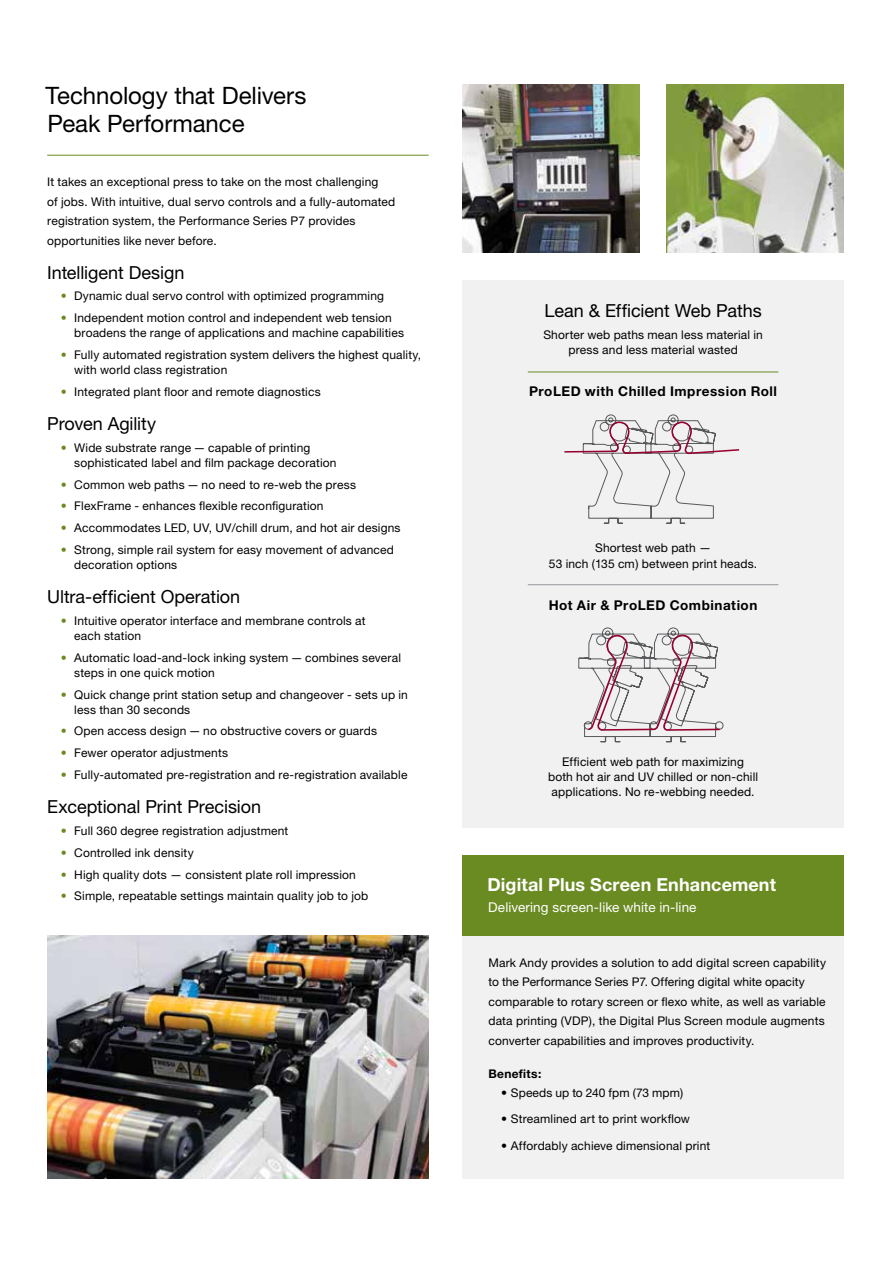
<style>
.page{position:relative;width:893px;height:1263px;background:#fff}
.page>*{position:absolute;margin:0;border:0;box-sizing:border-box;transform-origin:0 0}
.t1{font:24px/28.8px "Helvetica Neue";letter-spacing:-.005em;color:#000}
.t2{font:18px "Helvetica Neue";letter-spacing:-.005em;color:#000}
.t3{font:700 18px "Helvetica Neue";letter-spacing:.005em;color:#fff}
.t4{font:700 13.5px "Helvetica Neue";letter-spacing:.04em;color:#000}
.t5{font:13.5px "Helvetica Neue";letter-spacing:.005em;color:#fff}
.t6{font:12px/15px "Helvetica Neue";letter-spacing:.015em;color:#000}
.t7{font:700 12px "Helvetica Neue";letter-spacing:.025em;color:#000}
.s1{color:#6a8a22}
</style>
<div class="page">
<hr style="left:47px;top:155px;width:382px;height:1px;background:#6a8a22">
<div style="left:462px;top:280px;width:382px;height:548px;background:#f1f1f2"></div>
<svg style="left:578px;top:627px;width:146px;height:116px"></svg>
<hr style="left:528px;top:372px;width:250px;height:1px;background:#6a8a22">
<hr style="left:528px;top:584px;width:250px;height:1px;background:#939598">
<svg style="left:564px;top:414px;width:176px;height:110px"></svg>
<img style="left:667px;top:85px;width:177px;height:167px">
<img style="left:462px;top:85px;width:178px;height:167px">
<img style="left:47px;top:935px;width:381px;height:243px">
<div style="left:462px;top:931px;width:382px;height:247px;background:#f1f1f2"></div>
<div style="left:462px;top:855px;width:382px;height:81px;background:#6a8a22"></div>
<h1 class="t1" style="left:46px;top:80px;width:262px">Technology that Delivers<br>Peak Performance</h1>
<p class="t6" style="left:47px;top:172px;width:350px;line-height:19.5px">It takes an exceptional press to take on the most challenging<br>of jobs. With intuitive, dual servo controls and a fully-automated registration system, the Performance Series P7 provides opportunities like never before.</p>
<h2 class="t2" style="left:47px;top:261px;width:139px">Intelligent Design</h2>
<p class="t6" style="left:61px;top:288px;width:325px"><span class="s1">•</span> Dynamic dual servo control with optimized programming</p>
<p class="t6" style="left:74px;top:310px;width:331px;text-indent:-14px"><span class="s1">•</span> Independent motion control and independent web tension broadens the range of applications and machine capabilities</p>
<p class="t6" style="left:74px;top:347px;width:348px;text-indent:-14px"><span class="s1">•</span> Fully automated registration system delivers the highest quality, with world class registration</p>
<p class="t6" style="left:61px;top:384px;width:261px"><span class="s1">•</span> Integrated plant floor and remote diagnostics</p>
<h2 class="t2" style="left:47px;top:413px;width:110px">Proven Agility</h2>
<p class="t6" style="left:74px;top:440px;width:264px;text-indent:-14px"><span class="s1">•</span> Wide substrate range — capable of printing sophisticated label and film package decoration</p>
<p class="t6" style="left:61px;top:477px;width:297px"><span class="s1">•</span> Common web paths — no need to re-web the press</p>
<p class="t6" style="left:61px;top:498px;width:264px"><span class="s1">•</span> FlexFrame - enhances flexible reconfiguration</p>
<p class="t6" style="left:61px;top:520px;width:341px"><span class="s1">•</span> Accommodates LED, UV, UV/chill drum, and hot air designs</p>
<p class="t6" style="left:74px;top:542px;width:321px;text-indent:-14px"><span class="s1">•</span> Strong, simple rail system for easy movement of advanced decoration options</p>
<h2 class="t2" style="left:47px;top:586px;width:194px">Ultra-efficient Operation</h2>
<p class="t6" style="left:74px;top:613px;width:293px;text-indent:-14px"><span class="s1">•</span> Intuitive operator interface and membrane controls at each station</p>
<p class="t6" style="left:74px;top:650px;width:328px;text-indent:-14px"><span class="s1">•</span> Automatic load-and-lock inking system — combines several steps in one quick motion</p>
<p class="t6" style="left:74px;top:687px;width:335px;text-indent:-14px"><span class="s1">•</span> Quick change print station setup and changeover - sets up in less than 30 seconds</p>
<p class="t6" style="left:61px;top:723px;width:318px"><span class="s1">•</span> Open access design — no obstructive covers or guards</p>
<p class="t6" style="left:61px;top:745px;width:169px"><span class="s1">•</span> Fewer operator adjustments</p>
<p class="t6" style="left:61px;top:767px;width:348px"><span class="s1">•</span> Fully-automated pre-registration and re-registration available</p>
<h2 class="t2" style="left:47px;top:796px;width:215px">Exceptional Print Precision</h2>
<p class="t6" style="left:61px;top:823px;width:229px"><span class="s1">•</span> Full 360 degree registration adjustment</p>
<p class="t6" style="left:61px;top:845px;width:135px"><span class="s1">•</span> Controlled ink density</p>
<p class="t6" style="left:61px;top:867px;width:297px"><span class="s1">•</span> High quality dots — consistent plate roll impression</p>
<p class="t6" style="left:61px;top:888px;width:309px"><span class="s1">•</span> Simple, repeatable settings maintain quality job to job</p>
<h2 class="t2" style="left:545px;top:300px;width:219px">Lean &amp; Efficient Web Paths</h2>
<p class="t6" style="left:543px;top:327px;width:221px;text-align:center">Shorter web paths mean less material in press and less material wasted</p>
<p class="t4" style="left:529px;top:383px;width:249px">ProLED with Chilled Impression Roll</p>
<p class="t6" style="left:549px;top:539px;width:210px;line-height:16.5px;text-align:center">Shortest web path —<br>53 inch (135 cm) between print heads.</p>
<p class="t4" style="left:549px;top:597px;width:210px">Hot Air &amp; ProLED Combination</p>
<p class="t6" style="left:548px;top:754px;width:211px;text-align:center">Efficient web path for maximizing<br>both hot air and UV chilled or non-chill applications. No re-webbing needed.</p>
<h2 class="t3" style="left:487px;top:873px;width:290px">Digital Plus Screen Enhancement</h2>
<p class="t5" style="left:488px;top:899px;width:210px">Delivering screen-like white in-line</p>
<p class="t6" style="left:488px;top:952px;width:339px;line-height:19.5px">Mark Andy provides a solution to add digital screen capability to the Performance Series P7. Offering digital white opacity comparable to rotary screen or flexo white, as well as variable data printing (VDP), the Digital Plus Screen module augments converter capabilities and improves productivity.</p>
<p class="t7" style="left:488px;top:1066px;width:55px">Benefits:</p>
<p class="t6" style="left:501px;top:1085px;width:184px">• Speeds up to 240 fpm (73 mpm)</p>
<p class="t6" style="left:501px;top:1111px;width:190px">• Streamlined art to print workflow</p>
<p class="t6" style="left:501px;top:1138px;width:211px">• Affordably achieve dimensional print</p>
</div>
